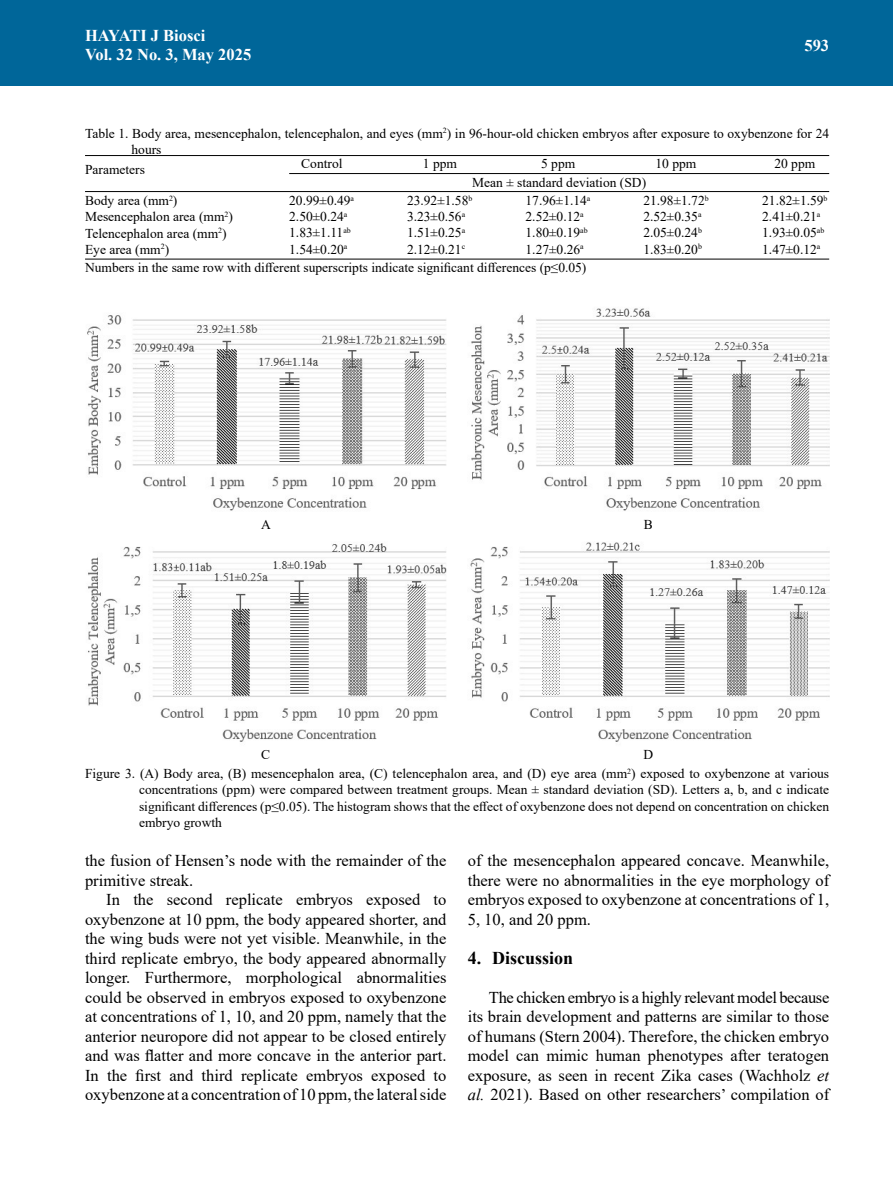
<style>
.page{position:relative;width:893px;height:1191px;background:#fff}
.page>*{position:absolute;margin:0;border:0;box-sizing:border-box;transform-origin:0 0}
.t1{font:700 18px "Times New Roman";color:#000}
.t2{font:16.5px/19.5px "Times New Roman";color:#000;text-align:justify}
.t3{font:700 16.5px/19.5px "Times New Roman";color:#fff}
.t4{font:13.5px/16.2px "Times New Roman";color:#000}
.s1{font-style:italic}
</style>
<div class="page">
<div style="left:0;top:0;width:893px;height:85px;background:#069"></div>
<hr style="left:85px;top:155px;width:744px;height:1px;background:#000">
<hr style="left:289px;top:173px;width:540px;height:1px;background:#000">
<hr style="left:85px;top:191px;width:744px;height:1px;background:#000">
<hr style="left:85px;top:259px;width:744px;height:1px;background:#000">
<img style="left:87px;top:315px;width:359px;height:196px">
<img style="left:88px;top:543px;width:358px;height:199px">
<img style="left:470px;top:542px;width:359px;height:200px">
<img style="left:471px;top:308px;width:358px;height:203px">
<p class="t3" style="left:85px;top:25px;width:168px">HAYATI J Biosci<br>Vol. 32 No. 3, May 2025</p>
<p class="t3" style="left:804px;top:35px;width:26px">593</p>
<p class="t4" style="left:132px;top:125px;width:699px;text-indent:-46px">Table 1. Body area, mesencephalon, telencephalon, and eyes (mm<sup>2</sup>) in 96-hour-old chicken embryos after exposure to oxybenzone for 24 hours</p>
<p class="t4" style="left:85px;top:161px;width:61px">Parameters</p>
<p class="t4" style="left:85px;top:192px;width:149px">Body area (mm<sup>2</sup>)<br>Mesencephalon area (mm<sup>2</sup>)<br>Telencephalon area (mm<sup>2</sup>)<br>Eye area (mm<sup>2</sup>)</p>
<p class="t4" style="left:301px;top:155px;width:43px">Control</p>
<p class="t4" style="left:423px;top:155px;width:36px">1 ppm</p>
<p class="t4" style="left:541px;top:155px;width:36px">5 ppm</p>
<p class="t4" style="left:656px;top:155px;width:42px">10 ppm</p>
<p class="t4" style="left:774px;top:155px;width:42px">20 ppm</p>
<p class="t4" style="left:472px;top:174px;width:175px">Mean ± standard deviation (SD)</p>
<p class="t4" style="left:289px;top:192px;width:66px">20.99±0.49<sup>a<br></sup>2.50±0.24<sup>a<br></sup>1.83±1.11<sup>ab<br></sup>1.54±0.20<sup>a</sup></p>
<p class="t4" style="left:407px;top:192px;width:67px">23.92±1.58<sup>b<br></sup>3.23±0.56<sup>a<br></sup>1.51±0.25<sup>a<br></sup>2.12±0.21<sup>c</sup></p>
<p class="t4" style="left:526px;top:192px;width:66px">17.96±1.14<sup>a<br></sup>2.52±0.12<sup>a<br></sup>1.80±0.19<sup>ab<br></sup>1.27±0.26<sup>a</sup></p>
<p class="t4" style="left:643px;top:192px;width:67px">21.98±1.72<sup>b<br></sup>2.52±0.35<sup>a<br></sup>2.05±0.24<sup>b<br></sup>1.83±0.20<sup>b</sup></p>
<p class="t4" style="left:762px;top:192px;width:67px">21.82±1.59<sup>b<br></sup>2.41±0.21<sup>a<br></sup>1.93±0.05<sup>ab<br></sup>1.47±0.12<sup>a</sup></p>
<p class="t4" style="left:85px;top:259px;width:503px">Numbers in the same row with different superscripts indicate significant differences (p≤0.05)</p>
<p class="t4" style="left:261px;top:515px;width:11px">A</p>
<p class="t4" style="left:644px;top:515px;width:11px">B</p>
<p class="t4" style="left:261px;top:746px;width:11px">C</p>
<p class="t4" style="left:85px;top:744px;width:746px;line-height:19.2px;text-indent:559px">D<br>Figure 3. (A) Body area, (B) mesencephalon area, (C) telencephalon area, and (D) eye area (mm<sup>2</sup>) exposed to oxybenzone at various</p>
<p class="t4" style="left:139px;top:781px;width:692px;text-align:justify">concentrations (ppm) were compared between treatment groups. Mean ± standard deviation (SD). Letters a, b, and c indicate significant differences (p≤0.05). The histogram shows that the effect of oxybenzone does not depend on concentration on chicken embryo growth</p>
<p class="t2" style="left:85px;top:850px;width:363px">the fusion of Hensen’s node with the remainder of the primitive streak.</p>
<p class="t2" style="left:85px;top:889px;width:363px;text-indent:21px">In the second replicate embryos exposed to oxybenzone at 10 ppm, the body appeared shorter, and the wing buds were not yet visible. Meanwhile, in the third replicate embryo, the body appeared abnormally longer. Furthermore, morphological abnormalities could be observed in embryos exposed to oxybenzone at concentrations of 1, 10, and 20 ppm, namely that the anterior neuropore did not appear to be closed entirely and was flatter and more concave in the anterior part.<br>In the first and third replicate embryos exposed to oxybenzone at a concentration of 10 ppm, the lateral side</p>
<p class="t2" style="left:468px;top:850px;width:363px">of the mesencephalon appeared concave. Meanwhile, there were no abnormalities in the eye morphology of embryos exposed to oxybenzone at concentrations of 1, 5, 10, and 20 ppm.</p>
<p class="t1" style="left:468px;top:945px;width:107px">4. Discussion</p>
<p class="t2" style="left:468px;top:987px;width:363px;text-indent:21px">The chicken embryo is a highly relevant model because its brain development and patterns are similar to those of humans (Stern 2004). Therefore, the chicken embryo model can mimic human phenotypes after teratogen exposure, as seen in recent Zika cases (Wachholz <span class="s1">et al.</span> 2021). Based on other researchers’ compilation of</p>
</div>
